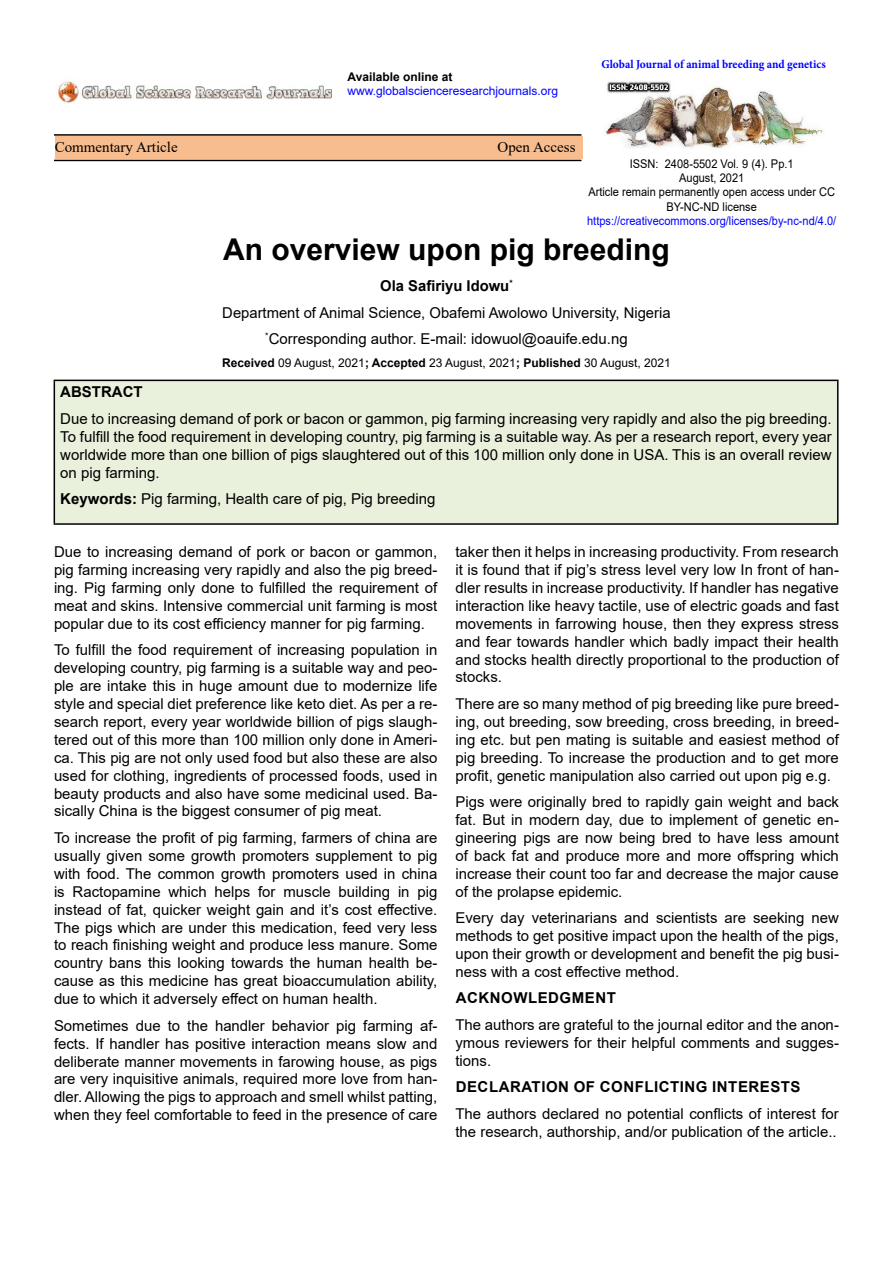
<style>
.page{position:relative;width:893px;height:1263px;background:#fff}
.page>*{position:absolute;margin:0;border:0;box-sizing:border-box;transform-origin:0 0}
.t1{font:700 30px "Arial";color:#000}
.t2{font:15px/18px "Arial";color:#000;text-align:justify}
.t3{font:700 15px "Arial";letter-spacing:.035em;color:#000}
.t4{font:15px "Times New Roman";color:#000}
.t5{font:700 15px "Arial";color:#000}
.t6{font:12px/14.4px "Arial";color:#000;text-align:center;scale:.92 1}
.t7{font:12px "Arial";color:#000}
.t8{font:12px "Arial";color:#00f;scale:.92 1}
.t9{font:700 12px "Minion Pro";color:#00f;scale:.95 1}
.t10{font:12px "Arial";color:#00f}
.t11{font:700 12px "Arial";color:#000}
.s1{font-weight:700}
</style>
<div class="page">
<div style="left:55px;top:136px;width:527px;height:23px;background:#f8bd8e"></div>
<hr style="left:54px;top:134px;width:527px;height:2px;background:#000">
<hr style="left:54px;top:160px;width:527px;height:1px;background:#000">
<img style="left:56px;top:80px;width:276px;height:23px">
<img style="left:605px;top:81px;width:218px;height:68px">
<div style="left:54px;top:380px;width:784px;height:144px;background:#e9f0dc"></div>
<hr style="left:54px;top:380px;width:784px;height:1px;background:#000">
<hr style="left:54px;top:381px;width:1px;height:142px;background:#000">
<hr style="left:837px;top:381px;width:1px;height:142px;background:#000">
<hr style="left:54px;top:523px;width:784px;height:2px;background:#000">
<p class="t11" style="left:347px;top:68px;width:106px">Available online at</p>
<p class="t10" style="left:347px;top:83px;width:212px">www.globalscienceresearchjournals.org</p>
<p class="t4" style="left:55px;top:136px;width:124px">Commentary Article</p>
<p class="t4" style="left:498px;top:136px;width:79px">Open Access</p>
<p class="t9" style="left:601px;top:56px;width:238px">Global Journal of animal breeding and genetics</p>
<p class="t6" style="left:588px;top:156px;width:270px">ISSN: 2408-5502 Vol. 9 (4). Pp.1<br>August, 2021<br>Article remain permanently open access under CC<br>BY-NC-ND license</p>
<p class="t8" style="left:587px;top:213px;width:272px">https://creativecommons.org/licenses/by-nc-nd/4.0/</p>
<h1 class="t1" style="left:223px;top:229px;width:448px">An overview upon pig breeding</h1>
<p class="t2" style="left:222px;top:272px;width:450px;line-height:26.4px;text-align:center"><span class="s1">Ola Safiriyu Idowu</span><sup>*<br></sup>Department of Animal Science, Obafemi Awolowo University, Nigeria <sup>*</sup>Corresponding author. E-mail: idowuol@oauife.edu.ng</p>
<p class="t7" style="left:222px;top:354px;width:450px"><span class="s1">Received</span> 09 August, 2021<span class="s1">; Accepted</span> 23 August, 2021<span class="s1">; Published</span> 30 August, 2021</p>
<p class="t5" style="left:60px;top:381px;width:84px">ABSTRACT</p>
<p class="t2" style="left:60px;top:409px;width:773px">Due to increasing demand of pork or bacon or gammon, pig farming increasing very rapidly and also the pig breeding.<br>To fulfill the food requirement in developing country, pig farming is a suitable way. As per a research report, every year worldwide more than one billion of pigs slaughtered out of this 100 million only done in USA. This is an overall review on pig farming.</p>
<p class="t2" style="left:60px;top:490px;width:377px"><span class="s1">Keywords:</span> Pig farming, Health care of pig, Pig breeding</p>
<p class="t2" style="left:54px;top:542px;width:385px">Due to increasing demand of pork or bacon or gammon, pig farming increasing very rapidly and also the pig breed&shy;ing. Pig farming only done to fulfilled the requirement of meat and skins. Intensive commercial unit farming is most popular due to its cost efficiency manner for pig farming.</p>
<p class="t2" style="left:54px;top:641px;width:385px">To fulfill the food requirement of increasing population in developing country, pig farming is a suitable way and peo&shy;ple are intake this in huge amount due to modernize life style and special diet preference like keto diet. As per a re&shy;search report, every year worldwide billion of pigs slaugh&shy;tered out of this more than 100 million only done in Ameri&shy;ca. This pig are not only used food but also these are also used for clothing, ingredients of processed foods, used in beauty products and also have some medicinal used. Ba&shy;sically China is the biggest consumer of pig meat.</p>
<p class="t2" style="left:54px;top:828px;width:385px">To increase the profit of pig farming, farmers of china are usually given some growth promoters supplement to pig with food. The common growth promoters used in china is Ractopamine which helps for muscle building in pig instead of fat, quicker weight gain and it’s cost effective.<br>The pigs which are under this medication, feed very less to reach finishing weight and produce less manure. Some country bans this looking towards the human health be&shy;cause as this medicine has great bioaccumulation ability, due to which it adversely effect on human health.</p>
<p class="t2" style="left:54px;top:1016px;width:385px">Sometimes due to the handler behavior pig farming af&shy;fects. If handler has positive interaction means slow and deliberate manner movements in farowing house, as pigs are very inquisitive animals, required more love from han&shy;dler. Allowing the pigs to approach and smell whilst patting, when they feel comfortable to feed in the presence of care</p>
<p class="t2" style="left:455px;top:542px;width:385px">taker then it helps in increasing productivity. From research it is found that if pig’s stress level very low In front of han&shy;dler results in increase productivity. If handler has negative interaction like heavy tactile, use of electric goads and fast movements in farrowing house, then they express stress and fear towards handler which badly impact their health and stocks health directly proportional to the production of stocks.</p>
<p class="t2" style="left:455px;top:694px;width:385px">There are so many method of pig breeding like pure breed&shy;ing, out breeding, sow breeding, cross breeding, in breed&shy;ing etc. but pen mating is suitable and easiest method of pig breeding. To increase the production and to get more profit, genetic manipulation also carried out upon pig e.g.</p>
<p class="t2" style="left:455px;top:793px;width:385px">Pigs were originally bred to rapidly gain weight and back fat. But in modern day, due to implement of genetic en&shy;gineering pigs are now being bred to have less amount of back fat and produce more and more offspring which increase their count too far and decrease the major cause of the prolapse epidemic.</p>
<p class="t2" style="left:455px;top:909px;width:385px">Every day veterinarians and scientists are seeking new methods to get positive impact upon the health of the pigs, upon their growth or development and benefit the pig busi&shy;ness with a cost effective method.</p>
<p class="t3" style="left:456px;top:987px;width:162px">ACKNOWLEDGMENT</p>
<p class="t2" style="left:455px;top:1015px;width:385px">The authors are grateful to the journal editor and the anon&shy;ymous reviewers for their helpful comments and sugges&shy;tions.</p>
<p class="t3" style="left:456px;top:1076px;width:346px">DECLARATION OF CONFLICTING INTERESTS</p>
<p class="t2" style="left:455px;top:1104px;width:385px">The authors declared no potential conflicts of interest for the research, authorship, and/or publication of the article..</p>
</div>
